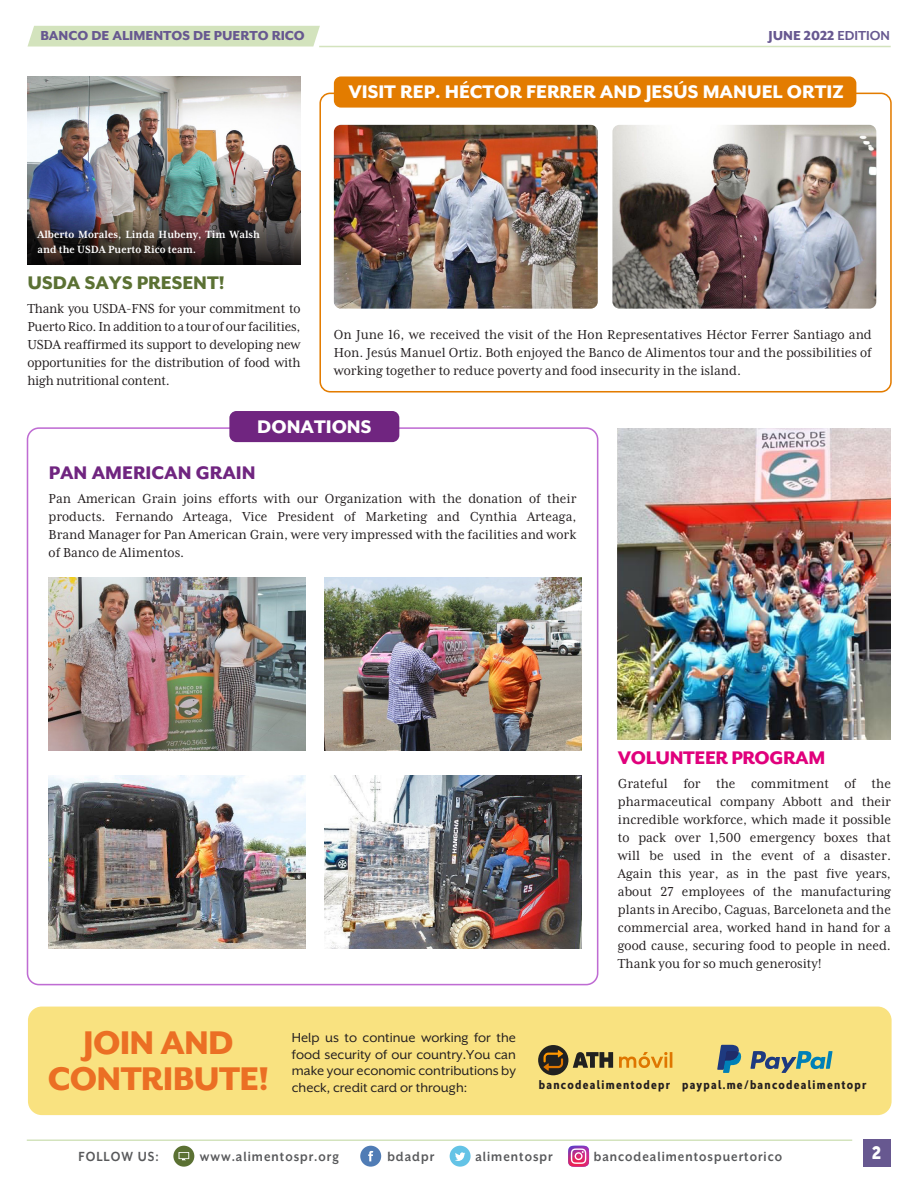
<style>
.page{position:relative;width:918px;height:1188px;background:#fff}
.page>*{position:absolute;margin:0;border:0;box-sizing:border-box;transform-origin:0 0}
.t1{font:800 37.8px/35.5px "Mr Eaves XL San OT";letter-spacing:-.02em;color:#eb6f24;text-align:center}
.t2{font:800 21px "Mr Eaves XL San OT";color:#fff}
.t3{font:800 21px "Mr Eaves XL San OT";color:#5b7133}
.t4{font:800 21px "Mr Eaves XL San OT";letter-spacing:-.02em;color:#e0007c}
.t5{font:800 21px "Mr Eaves XL San OT";color:#702580}
.t6{font:17.85px "Museo Sans 900";color:#fff;scale:.89 1}
.t7{font:700 15.3px "Mr Eaves XL San OT";letter-spacing:.075em;color:#58595b;scale:.89 1}
.t8{font:15px/18px "Mrs Eaves XL Serif Nar OT";color:#241f20;text-align:justify}
.t9{font:15px/16.5px "Mr Eaves XL San OT";color:#241f20;text-align:justify}
.t10{font:800 15px "Mr Eaves XL San OT";color:#675890}
.t11{font:12.6px "Kyrial Sans Pro Bold Cond";letter-spacing:.1em;color:#241f20}
.t12{font:700 12px/15px "Mrs Eaves XL Serif Nar OT";color:#fff}
.s1{font-weight:700}
</style>
<div class="page">
<div style="left:28px;top:26px;width:292px;height:21px;background:#d3e3bd"></div>
<hr style="left:27px;top:1140px;width:825px;height:1px;background:#d3e3bd">
<div style="left:863px;top:1139px;width:27px;height:28px;background:#675890"></div>
<div style="left:360px;top:1146px;width:21px;height:21px;background:#507cb5;border-radius:50%"></div>
<svg style="left:368px;top:1151px;width:5px;height:10px"></svg>
<div style="left:450px;top:1146px;width:21px;height:21px;background:#64c3e6;border-radius:50%"></div>
<svg style="left:455px;top:1152px;width:10px;height:9px"></svg>
<svg style="left:568px;top:1146px;width:21px;height:21px"></svg>
<div style="left:173px;top:1146px;width:21px;height:21px;background:#5b7133;border-radius:50%"></div>
<svg style="left:179px;top:1152px;width:10px;height:9px"></svg>
<hr style="left:319px;top:46px;width:572px;height:1px;background:#d3e3bd">
<div style="left:319px;top:93px;width:573px;height:300px;border:2px solid #e37c00;border-radius:10px"></div>
<img style="left:28px;top:76px;width:273px;height:188px">
<img style="left:334px;top:125px;width:264px;height:184px">
<img style="left:612px;top:125px;width:264px;height:184px">
<img style="left:617px;top:428px;width:274px;height:311px">
<div style="left:334px;top:76px;width:522px;height:32px;background:#e37c00;border-radius:7px"></div>
<img style="left:49px;top:578px;width:256px;height:173px">
<img style="left:325px;top:578px;width:256px;height:173px">
<img style="left:49px;top:776px;width:256px;height:172px">
<img style="left:325px;top:776px;width:256px;height:172px">
<div style="left:229px;top:411px;width:170px;height:31px;background:#702580;border-radius:7px"></div>
<div style="left:28px;top:1007px;width:864px;height:108px;background:#f9e280;border-radius:14px"></div>
<div style="left:538px;top:1045px;width:30px;height:30px;background:#212120;border-radius:50%"></div>
<svg style="left:619px;top:1052px;width:53px;height:16px"></svg>
<svg style="left:543px;top:1050px;width:20px;height:21px"></svg>
<svg style="left:573px;top:1052px;width:40px;height:16px"></svg>
<svg style="left:750px;top:1051px;width:83px;height:22px"></svg>
<svg style="left:717px;top:1045px;width:24px;height:28px"></svg>
<img style="left:28px;top:211px;width:272px;height:53px">
<p class="t10" style="left:40px;top:28px;width:266px">BANCO DE ALIMENTOS DE PUERTO RICO</p>
<p class="t10" style="left:768px;top:28px;width:123px">JUNE 2022 <span class="s1">EDITION</span></p>
<h2 class="t2" style="left:348px;top:81px;width:497px">VISIT REP. HÉCTOR FERRER AND JESÚS MANUEL ORTIZ</h2>
<p class="t12" style="left:37px;top:227px;width:224px">Alberto Morales, Linda Hubeny, Tim Walsh and the USDA Puerto Rico team.</p>
<h2 class="t3" style="left:27px;top:272px;width:199px">USDA SAYS PRESENT!</h2>
<p class="t8" style="left:27px;top:299px;width:275px">Thank you USDA-FNS for your commitment to Puerto Rico. In addition to a tour of our facilities, USDA reaffirmed its support to developing new opportunities for the distribution of food with high nutritional content.</p>
<p class="t8" style="left:334px;top:326px;width:539px">On June 16, we received the visit of the Hon Representatives Héctor Ferrer Santiago and Hon. Jesús Manuel Ortiz. Both enjoyed the Banco de Alimentos tour and the possibilities of working together to reduce poverty and food insecurity in the island.</p>
<h2 class="t2" style="left:257px;top:416px;width:116px">DONATIONS</h2>
<h2 class="t5" style="left:49px;top:462px;width:209px">PAN AMERICAN GRAIN</h2>
<p class="t8" style="left:49px;top:490px;width:529px">Pan American Grain joins efforts with our Organization with the donation of their products. Fernando Arteaga, Vice President of Marketing and Cynthia Arteaga, Brand Manager for Pan American Grain, were very impressed with the facilities and work of Banco de Alimentos.</p>
<h2 class="t4" style="left:618px;top:747px;width:209px">VOLUNTEER PROGRAM</h2>
<p class="t8" style="left:618px;top:774px;width:275px">Grateful for the commitment of the pharmaceutical company Abbott and their incredible workforce, which made it possible to pack over 1,500 emergency boxes that will be used in the event of a disaster.<br>Again this year, as in the past five years, about 27 employees of the manufacturing plants in Arecibo, Caguas, Barceloneta and the commercial area, worked hand in hand for a good cause, securing food to people in need.<br>Thank you for so much generosity!</p>
<h1 class="t1" style="left:48px;top:1025px;width:222px">JOIN AND<br>CONTRIBUTE!</h1>
<p class="t9" style="left:292px;top:1029px;width:226px">Help us to continue working for the food security of our country.You can make your economic contributions by check, credit card or through:</p>
<p class="t11" style="left:539px;top:1075px;width:329px">bancodealimentodepr paypal.me/bancodealimentopr</p>
<p class="t7" style="left:79px;top:1148px;width:91px">FOLLOW US:</p>
<p class="t7" style="left:200px;top:1148px;width:158px">www.alimentospr.org</p>
<p class="t7" style="left:387px;top:1148px;width:54px">bdadpr</p>
<p class="t7" style="left:475px;top:1148px;width:88px">alimentospr</p>
<p class="t7" style="left:594px;top:1148px;width:213px">bancodealimentospuertorico</p>
<p class="t6" style="left:872px;top:1143px;width:12px">2</p>
</div>
